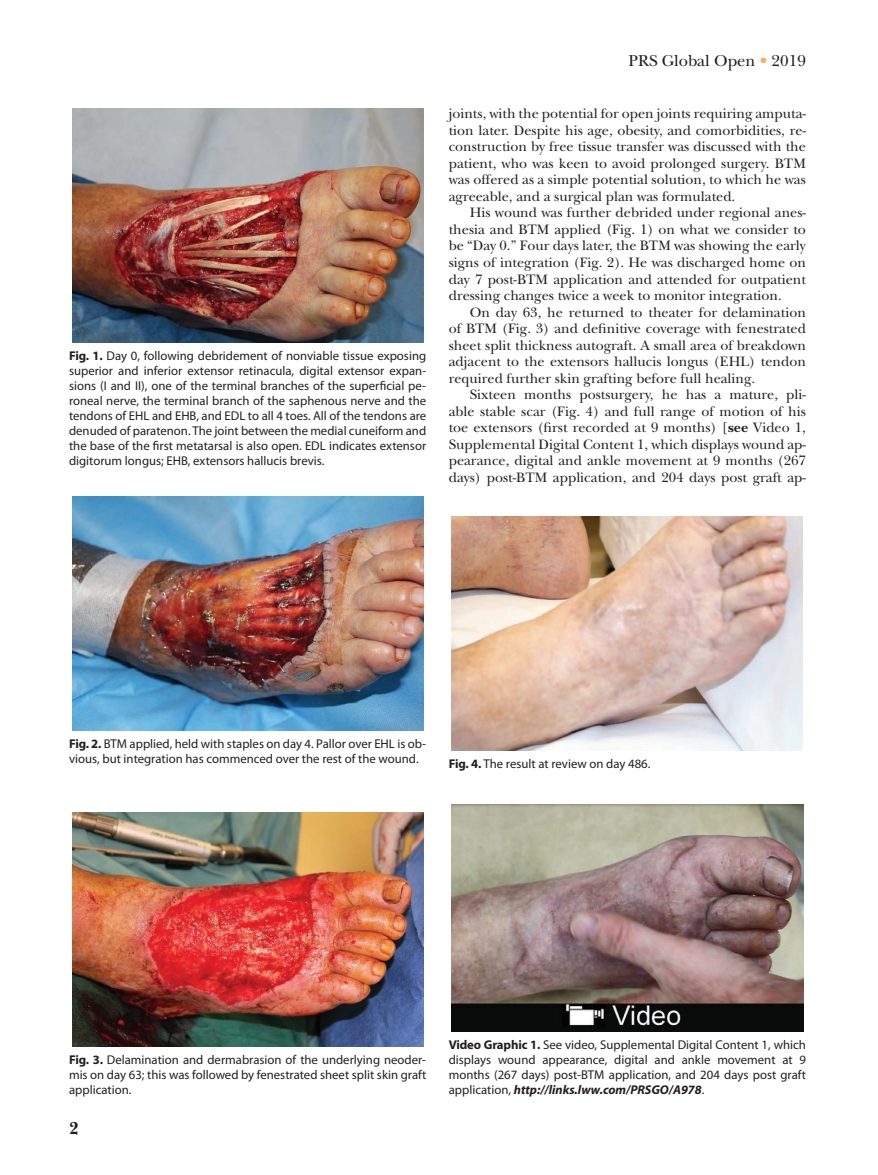
<style>
.page{position:relative;width:878px;height:1175px;background:#fff}
.page>*{position:absolute;margin:0;border:0;box-sizing:border-box;transform-origin:0 0}
.t1{font:700 18px "New Baskerville";color:#231f20}
.t2{font:16.5px "New Baskerville";color:#231f20}
.t3{font:14.25px/16.5px "New Baskerville";color:#231f20;text-align:justify}
.t4{font:12.75px/15px "Myriad Pro";color:#231f20;text-align:justify}
.s1{font-weight:700}
.s2{color:#faaf5d}
.s3{font-weight:700;font-style:italic}
</style>
<div class="page">
<img style="left:72px;top:108px;width:351px;height:234px">
<img style="left:72px;top:496px;width:351px;height:234px">
<img style="left:72px;top:812px;width:351px;height:234px">
<img style="left:452px;top:516px;width:350px;height:234px">
<img style="left:451px;top:804px;width:352px;height:227px">
<p class="t4" style="left:69px;top:347px;width:359px"><span class="s1">Fig. 1.</span> Day 0, following debridement of nonviable tissue exposing superior and inferior extensor retinacula, digital extensor expan&shy;sions (I and II), one of the terminal branches of the superficial pe&shy;roneal nerve, the terminal branch of the saphenous nerve and the tendons of EHL and EHB, and EDL to all 4 toes. All of the tendons are denuded of paratenon. The joint between the medial cuneiform and the base of the first metatarsal is also open. EDL indicates extensor digitorum longus; EHB, extensors hallucis brevis.</p>
<p class="t2" style="left:628px;top:51px;width:179px">PRS Global Open <span class="s2">•</span> 2019</p>
<p class="t3" style="left:448px;top:106px;width:359px">joints, with the potential for open joints requiring amputa&shy;tion later. Despite his age, obesity, and comorbidities, re&shy;construction by free tissue transfer was discussed with the patient, who was keen to avoid prolonged surgery. BTM was offered as a simple potential solution, to which he was agreeable, and a surgical plan was formulated.</p>
<p class="t3" style="left:448px;top:205px;width:359px;text-indent:21px">His wound was further debrided under regional anes&shy;thesia and BTM applied (Fig. 1) on what we consider to be “Day 0.” Four days later, the BTM was showing the early signs of integration (Fig. 2). He was discharged home on day 7 post-BTM application and attended for outpatient dressing changes twice a week to monitor integration.</p>
<p class="t3" style="left:448px;top:304px;width:359px;text-indent:21px">On day 63, he returned to theater for delamination of BTM (Fig. 3) and definitive coverage with fenestrated sheet split thickness autograft. A small area of breakdown adjacent to the extensors hallucis longus (EHL) tendon required further skin grafting before full healing.</p>
<p class="t3" style="left:448px;top:386px;width:359px;text-indent:21px">Sixteen months postsurgery, he has a mature, pli&shy;able stable scar (Fig. 4) and full range of motion of his toe extensors (first recorded at 9 months) [<span class="s1">see</span> Video 1, Supplemental Digital Content 1, which displays wound ap&shy;pearance, digital and ankle movement at 9 months (267 days) post-BTM application, and 204 days post graft ap-</p>
<p class="t4" style="left:69px;top:735px;width:359px"><span class="s1">Fig. 2.</span> BTM applied, held with staples on day 4. Pallor over EHL is ob&shy;vious, but integration has commenced over the rest of the wound.</p>
<p class="t4" style="left:448px;top:755px;width:203px"><span class="s1">Fig. 4.</span> The result at review on day 486.</p>
<p class="t4" style="left:69px;top:1052px;width:359px"><span class="s1">Fig. 3.</span> Delamination and dermabrasion of the underlying neoder&shy;mis on day 63; this was followed by fenestrated sheet split skin graft application.</p>
<p class="t1" style="left:69px;top:1118px;width:11px">2</p>
<p class="t4" style="left:448px;top:1037px;width:359px"><span class="s1">Video Graphic 1.</span> See video, Supplemental Digital Content 1, which displays wound appearance, digital and ankle movement at 9 months (267 days) post-BTM application, and 204 days post graft application, <span class="s3">http://links.lww.com/PRSGO/A978</span>.</p>
</div>
